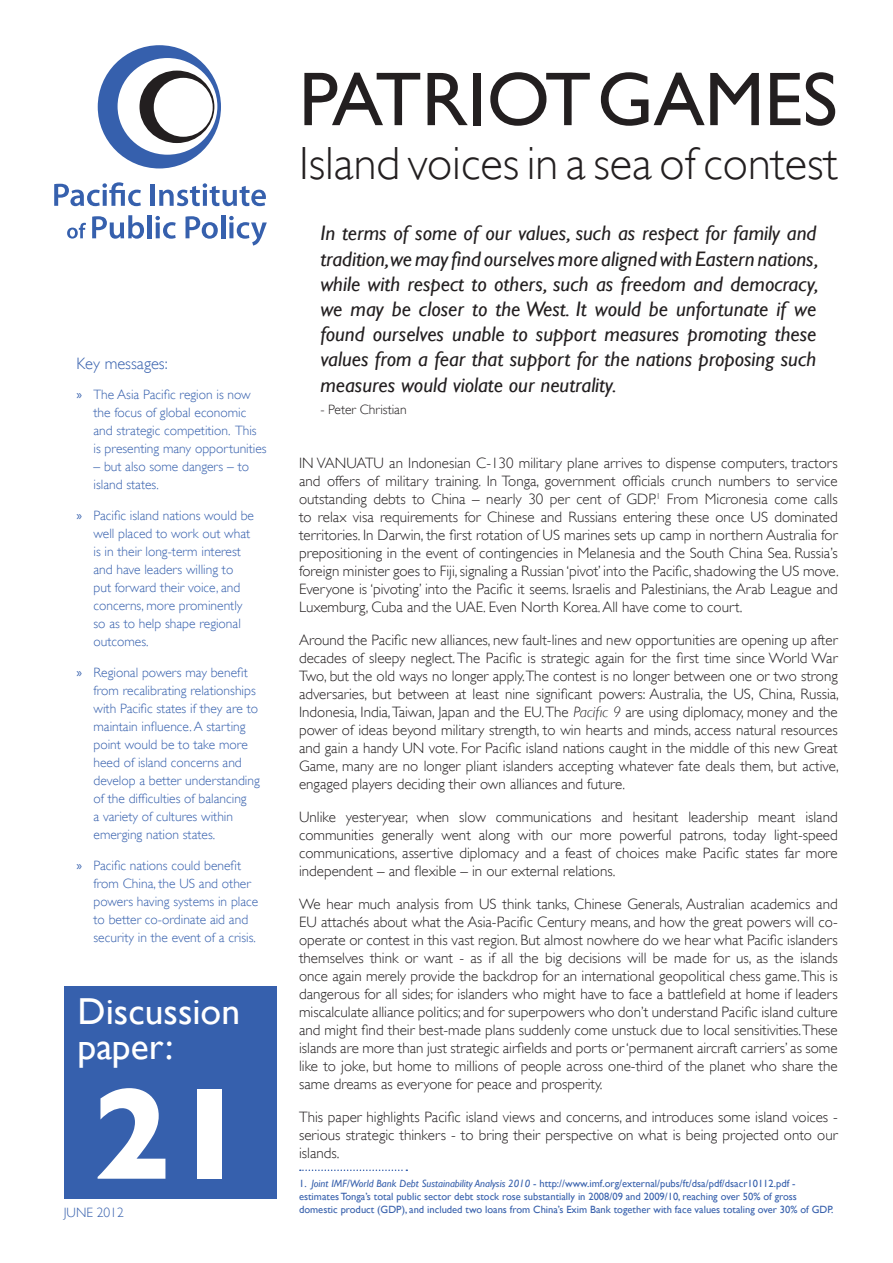
<style>
.page{position:relative;width:893px;height:1263px;background:#fff}
.page>*{position:absolute;margin:0;border:0;box-sizing:border-box;transform-origin:0 0}
.t1{font:700 132px "Gill Sans";color:#fff}
.t2{font:76.5px "Gill Sans";color:#231f20}
.t3{font:300 46.5px "Gill Sans";color:#231f20}
.t4{font:37.5px/34.5px "Gill Sans";color:#fff}
.Primary_Paragraph{font:italic 21px/25.2px "Gill Sans";color:#231f20;text-align:justify}
.t5{font:300 16.5px "Gill Sans";color:#3660ad}
.t6{font:300 15px/18px "Gill Sans";color:#231f20;text-align:justify}
.Key_Messages{font:300 13.5px/18px "Gill Sans";color:#3660ad}
.t7{font:300 13.5px "Gill Sans";color:#231f20}
.PiPP_Footnote{font:10.5px/12.6px "Gill Sans";color:#3760ac}
.s1{font-family:"Myriad Pro";font-weight:400}
.s2{font-style:italic}
</style>
<div class="page">
<svg style="left:300px;top:1169px;width:107px;height:2px"></svg>
<div style="left:98px;top:45px;width:123px;height:123px;background:#3660ad;border-radius:50%"></div>
<div style="left:118px;top:58px;width:99px;height:97px;background:#fff;border-radius:50%"></div>
<div style="left:140px;top:71px;width:74px;height:72px;background:#231f20;border-radius:50%"></div>
<div style="left:154px;top:78px;width:59px;height:59px;background:#fff;border-radius:50%"></div>
<svg style="left:54px;top:182px;width:87px;height:24px"></svg>
<hr style="left:151px;top:184px;width:4px;height:22px;background:#3660ad">
<svg style="left:159px;top:183px;width:107px;height:23px"></svg>
<svg style="left:67px;top:223px;width:19px;height:16px"></svg>
<svg style="left:92px;top:215px;width:52px;height:24px"></svg>
<hr style="left:147px;top:215px;width:4px;height:23px;background:#3660ad">
<svg style="left:155px;top:216px;width:21px;height:23px"></svg>
<svg style="left:186px;top:216px;width:32px;height:23px"></svg>
<hr style="left:221px;top:215px;width:4px;height:23px;background:#3660ad">
<svg style="left:229px;top:216px;width:38px;height:29px"></svg>
<div style="left:64px;top:986px;width:212px;height:213px;background:#3660ad"></div>
<p class="t5" style="left:77px;top:354px;width:93px">Key messages:</p>
<p class="Key_Messages" style="left:94px;top:386px;width:175px;text-indent:-17px"><span class="s1">»</span> The Asia Pacific region is now the focus of global economic and strategic competition. This is presenting many opportunities</p>
<p class="Key_Messages" style="left:94px;top:458px;width:157px">– but also some dangers – to island states.</p>
<p class="Key_Messages" style="left:94px;top:507px;width:162px;text-indent:-17px"><span class="s1">»</span> Pacific island nations would be well placed to work out what is in their long-term interest and have leaders willing to put forward their voice, and concerns, more prominently so as to help shape regional outcomes.</p>
<p class="Key_Messages" style="left:94px;top:663px;width:168px;text-indent:-17px"><span class="s1">»</span> Regional powers may benefit from recalibrating relationships with Pacific states if they are to maintain influence. A starting point would be to take more heed of island concerns and develop a better understanding of the difficulties of balancing<br>a variety of cultures within emerging nation states.</p>
<p class="Key_Messages" style="left:94px;top:856px;width:166px;text-indent:-17px"><span class="s1">»</span> Pacific nations could benefit from China, the US and other powers having systems in place to better co-ordinate aid and security in the event of a crisis.</p>
<p class="t4" style="left:78px;top:994px;width:164px">Discussion paper:</p>
<p class="t1" style="left:92px;top:1057px;width:158px">21</p>
<p class="Key_Messages" style="left:64px;top:1203px;width:62px">JUNE 2012</p>
<p class="t2" style="left:299px;top:54px;width:540px">PATRIOT GAMES</p>
<p class="t3" style="left:299px;top:137px;width:540px">Island voices in a sea of contest</p>
<p class="Primary_Paragraph" style="left:320px;top:221px;width:500px">In terms of some of our values, such as respect for family and tradition,we may find ourselves more aligned with Eastern nations, while with respect to others, such as freedom and democracy, we may be closer to the West. It would be unfortunate if we found ourselves unable to support measures promoting these values from a fear that support for the nations proposing such measures would violate our neutrality.</p>
<p class="t7" style="left:320px;top:402px;width:88px">- Peter Christian</p>
<p class="t6" style="left:299px;top:454px;width:541px">IN VANUATU an Indonesian C-130 military plane arrives to dispense computers, tractors and offers of military training. In Tonga, government officials crunch numbers to service outstanding debts to China – nearly 30 per cent of GDP.<sup>1</sup> From Micronesia come calls to relax visa requirements for Chinese and Russians entering these once US dominated territories. In Darwin, the first rotation of US marines sets up camp in northern Australia for prepositioning in the event of contingencies in Melanesia and the South China Sea. Russia’s foreign minister goes to Fiji, signaling a Russian ‘pivot’ into the Pacific, shadowing the US move.<br>Everyone is ‘pivoting’ into the Pacific it seems. Israelis and Palestinians, the Arab League and Luxemburg, Cuba and the UAE. Even North Korea. All have come to court.</p>
<p class="t6" style="left:299px;top:631px;width:541px">Around the Pacific new alliances, new fault-lines and new opportunities are opening up after decades of sleepy neglect. The Pacific is strategic again for the first time since World War Two, but the old ways no longer apply. The contest is no longer between one or two strong adversaries, but between at least nine significant powers: Australia, the US, China, Russia, Indonesia, India, Taiwan, Japan and the EU. The <span class="s2">Pacific 9</span> are using diplomacy, money and the power of ideas beyond military strength, to win hearts and minds, access natural resources and gain a handy UN vote. For Pacific island nations caught in the middle of this new Great Game, many are no longer pliant islanders accepting whatever fate deals them, but active, engaged players deciding their own alliances and future.</p>
<p class="t6" style="left:299px;top:808px;width:540px">Unlike yesteryear, when slow communications and hesitant leadership meant island communities generally went along with our more powerful patrons, today light-speed communications, assertive diplomacy and a feast of choices make Pacific states far more independent – and flexible – in our external relations.</p>
<p class="t6" style="left:299px;top:895px;width:540px">We hear much analysis from US think tanks, Chinese Generals, Australian academics and EU attachés about what the Asia-Pacific Century means, and how the great powers will co&shy;operate or contest in this vast region. But almost nowhere do we hear what Pacific islanders themselves think or want - as if all the big decisions will be made for us, as the islands once again merely provide the backdrop for an international geopolitical chess game. This is dangerous for all sides; for islanders who might have to face a battlefield at home if leaders miscalculate alliance politics; and for superpowers who don’t understand Pacific island culture and might find their best-made plans suddenly come unstuck due to local sensitivities.These islands are more than just strategic airfields and ports or ‘permanent aircraft carriers’ as some like to joke, but home to millions of people across one-third of the planet who share the same dreams as everyone for peace and prosperity.</p>
<p class="t6" style="left:299px;top:1108px;width:540px">This paper highlights Pacific island views and concerns, and introduces some island voices - serious strategic thinkers - to bring their perspective on what is being projected onto our islands.</p>
<p class="PiPP_Footnote" style="left:299px;top:1177px;width:536px">1. <span class="s2">Joint IMF/World Bank Debt Sustainability Analysis 2010</span> - http://www.imf.org/external/pubs/ft/dsa/pdf/dsacr10112.pdf - estimates Tonga’s total public sector debt stock rose substantially in 2008/09 and 2009/10, reaching over 50% of gross domestic product (GDP), and included two loans from China’s Exim Bank together with face values totaling over 30% of GDP.</p>
</div>
